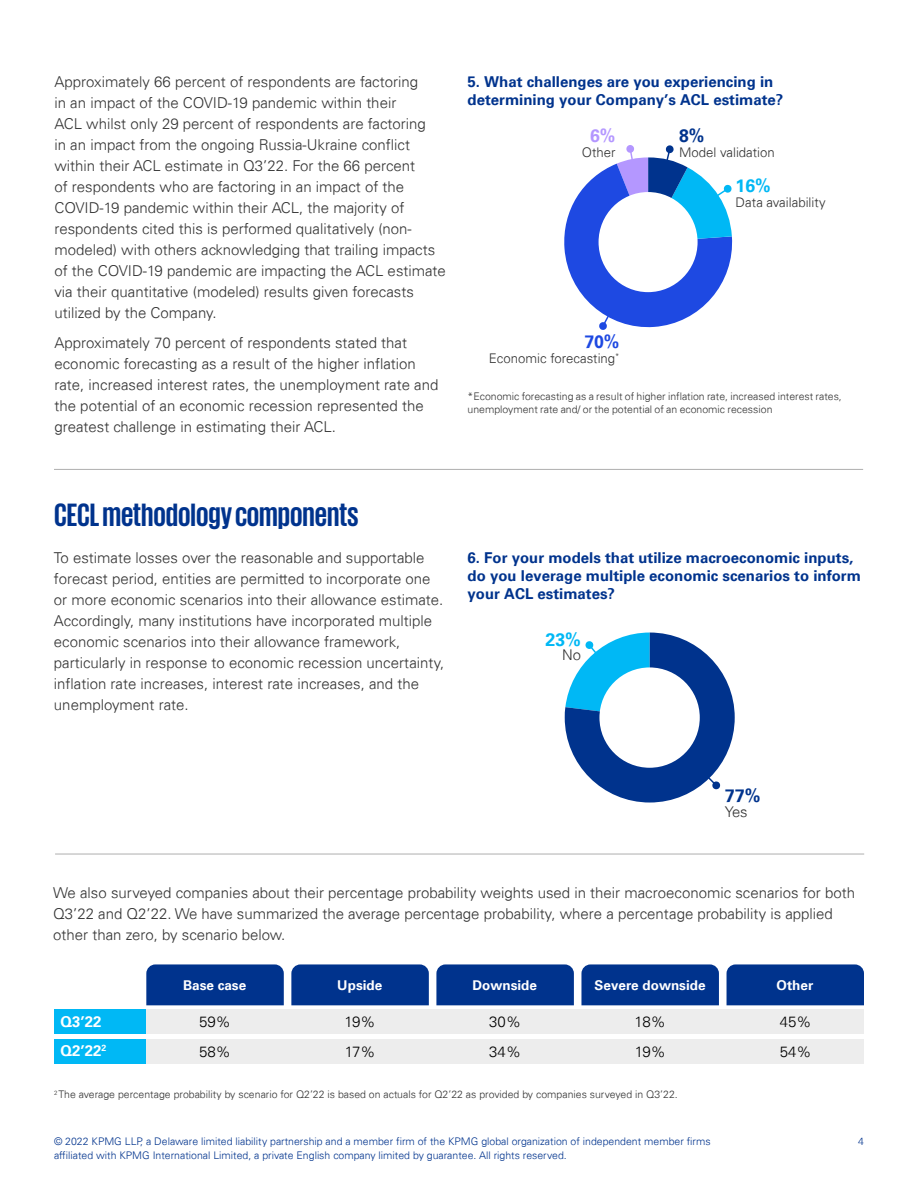
<style>
.page{position:relative;width:918px;height:1188px;background:#fff}
.page>*{position:absolute;margin:0;border:0;box-sizing:border-box;transform-origin:0 0}
.t1{font:700 33px "KPMG";color:#00338d}
.t2{font:700 17.85px "Univers";color:#00338d}
.t3{font:700 17.85px "Univers";color:#00b8f5}
.t4{font:700 17.7px "Univers";color:#1e49e2}
.t5{font:700 17.7px "Univers";color:#00b8f5}
.t6{font:700 17.7px "Univers";color:#00338d}
.t7{font:700 17.7px "Univers";color:#b497ff}
.t8{font:300 15px/21px "Univers 45";color:#333}
.t9{font:700 15px/18px "Univers";color:#00338d}
.t10{font:300 15px/29.7px "Univers 45";color:#000}
.t11{font:700 15px/29.7px "Univers";color:#fff}
.t12{font:300 14.85px "Univers 45";color:#333}
.t13{font:700 13.5px "Univers";color:#fff}
.t14{font:300 13.35px "Univers 45";color:#333}
.t15{font:300 10.5px/13.5px "Univers 45";color:#333}
.t16{font:300 10.5px "Univers 45";color:#00338d}
</style>
<div class="page">
<svg style="left:564px;top:145px;width:169px;height:185px"></svg>
<div style="left:599px;top:192px;width:99px;height:100px;background:#fff;border-radius:50%"></div>
<svg style="left:565px;top:633px;width:170px;height:170px"></svg>
<div style="left:599px;top:667px;width:101px;height:101px;background:#fff;border-radius:50%"></div>
<hr style="left:54px;top:469px;width:809px;height:1px;background:#b2b2b2">
<div style="left:54px;top:1010px;width:92px;height:24px;background:#00b8f5"></div>
<div style="left:54px;top:1039px;width:92px;height:25px;background:#00b8f5"></div>
<div style="left:146px;top:964px;width:138px;height:41px;background:#00338d"></div>
<div style="left:291px;top:964px;width:138px;height:41px;background:#00338d"></div>
<div style="left:436px;top:964px;width:138px;height:41px;background:#00338d"></div>
<div style="left:581px;top:964px;width:138px;height:41px;background:#00338d"></div>
<div style="left:727px;top:964px;width:137px;height:41px;background:#00338d"></div>
<div style="left:146px;top:1010px;width:718px;height:24px;background:#ededed"></div>
<div style="left:146px;top:1039px;width:718px;height:25px;background:#ededed"></div>
<hr style="left:55px;top:854px;width:809px;height:1px;background:#b2b2b2">
<p class="t8" style="left:54px;top:71px;width:393px">Approximately 66 percent of respondents are factoring<br>in an impact of the COVID-19 pandemic within their<br>ACL whilst only 29 percent of respondents are factoring<br>in an impact from the ongoing Russia-Ukraine conflict within their ACL estimate in Q3’22. For the 66 percent<br>of respondents who are factoring in an impact of the COVID-19 pandemic within their ACL, the majority of respondents cited this is performed qualitatively (non&shy;modeled) with others acknowledging that trailing impacts of the COVID-19 pandemic are impacting the ACL estimate via their quantitative (modeled) results given forecasts utilized by the Company.</p>
<p class="t8" style="left:54px;top:332px;width:385px">Approximately 70 percent of respondents stated that economic forecasting as a result of the higher inflation rate, increased interest rates, the unemployment rate and the potential of an economic recession represented the greatest challenge in estimating their ACL.</p>
<p class="t9" style="left:468px;top:73px;width:317px">5. What challenges are you experiencing in determining your Company’s ACL estimate?</p>
<p class="t7" style="left:590px;top:125px;width:27px">6%</p>
<p class="t14" style="left:582px;top:144px;width:35px">Other</p>
<p class="t4" style="left:584px;top:332px;width:37px">70%</p>
<p class="t14" style="left:489px;top:350px;width:132px">Economic forecasting<sup>*</sup></p>
<p class="t6" style="left:679px;top:125px;width:27px">8%</p>
<p class="t14" style="left:679px;top:144px;width:97px">Model validation</p>
<p class="t5" style="left:736px;top:176px;width:37px">16%</p>
<p class="t14" style="left:736px;top:194px;width:92px">Data availability</p>
<p class="t15" style="left:468px;top:389px;width:376px">*Economic forecasting as a result of higher inflation rate, increased interest rates, unemployment rate and/ or the potential of an economic recession</p>
<h1 class="t1" style="left:54px;top:499px;width:306px">CECL methodology components</h1>
<p class="t8" style="left:54px;top:548px;width:392px">To estimate losses over the reasonable and supportable forecast period, entities are permitted to incorporate one or more economic scenarios into their allowance estimate.<br>Accordingly, many institutions have incorporated multiple economic scenarios into their allowance framework, particularly in response to economic recession uncertainty, inflation rate increases, interest rate increases, and the unemployment rate.</p>
<p class="t9" style="left:468px;top:549px;width:395px">6. For your models that utilize macroeconomic inputs, do you leverage multiple economic scenarios to inform your ACL estimates?</p>
<p class="t3" style="left:545px;top:629px;width:37px">23%</p>
<p class="t12" style="left:562px;top:646px;width:20px">No</p>
<p class="t2" style="left:725px;top:785px;width:37px">77%</p>
<p class="t12" style="left:725px;top:803px;width:24px">Yes</p>
<p class="t8" style="left:53px;top:882px;width:803px">We also surveyed companies about their percentage probability weights used in their macroeconomic scenarios for both<br>Q3’22 and Q2’22. We have summarized the average percentage probability, where a percentage probability is applied other than zero, by scenario below.</p>
<p class="t13" style="left:183px;top:977px;width:65px">Base case</p>
<p class="t13" style="left:337px;top:977px;width:47px">Upside</p>
<p class="t13" style="left:473px;top:977px;width:66px">Downside</p>
<p class="t13" style="left:595px;top:977px;width:113px">Severe downside</p>
<p class="t13" style="left:777px;top:977px;width:38px">Other</p>
<p class="t10" style="left:199px;top:1007px;width:33px">59%<br>58%</p>
<p class="t10" style="left:345px;top:1007px;width:32px">19%<br>17%</p>
<p class="t10" style="left:489px;top:1007px;width:33px">30%<br>34%</p>
<p class="t10" style="left:635px;top:1007px;width:33px">18%<br>19%</p>
<p class="t10" style="left:780px;top:1007px;width:33px">45%<br>54%</p>
<p class="t11" style="left:61px;top:1007px;width:47px">Q3’22<br>Q2’22<sup>2</sup></p>
<p class="t15" style="left:54px;top:1088px;width:625px"><sup>2</sup> The average percentage probability by scenario for Q2’22 is based on actuals for Q2’22 as provided by companies surveyed in Q3’22.</p>
<p class="t16" style="left:54px;top:1135px;width:658px">© 2022 KPMG LLP, a Delaware limited liability partnership and a member firm of the KPMG global organization of independent member firms</p>
<p class="t16" style="left:858px;top:1135px;width:7px">4</p>
<p class="t16" style="left:54px;top:1149px;width:514px">affiliated with KPMG International Limited, a private English company limited by guarantee. All rights reserved.</p>
</div>
